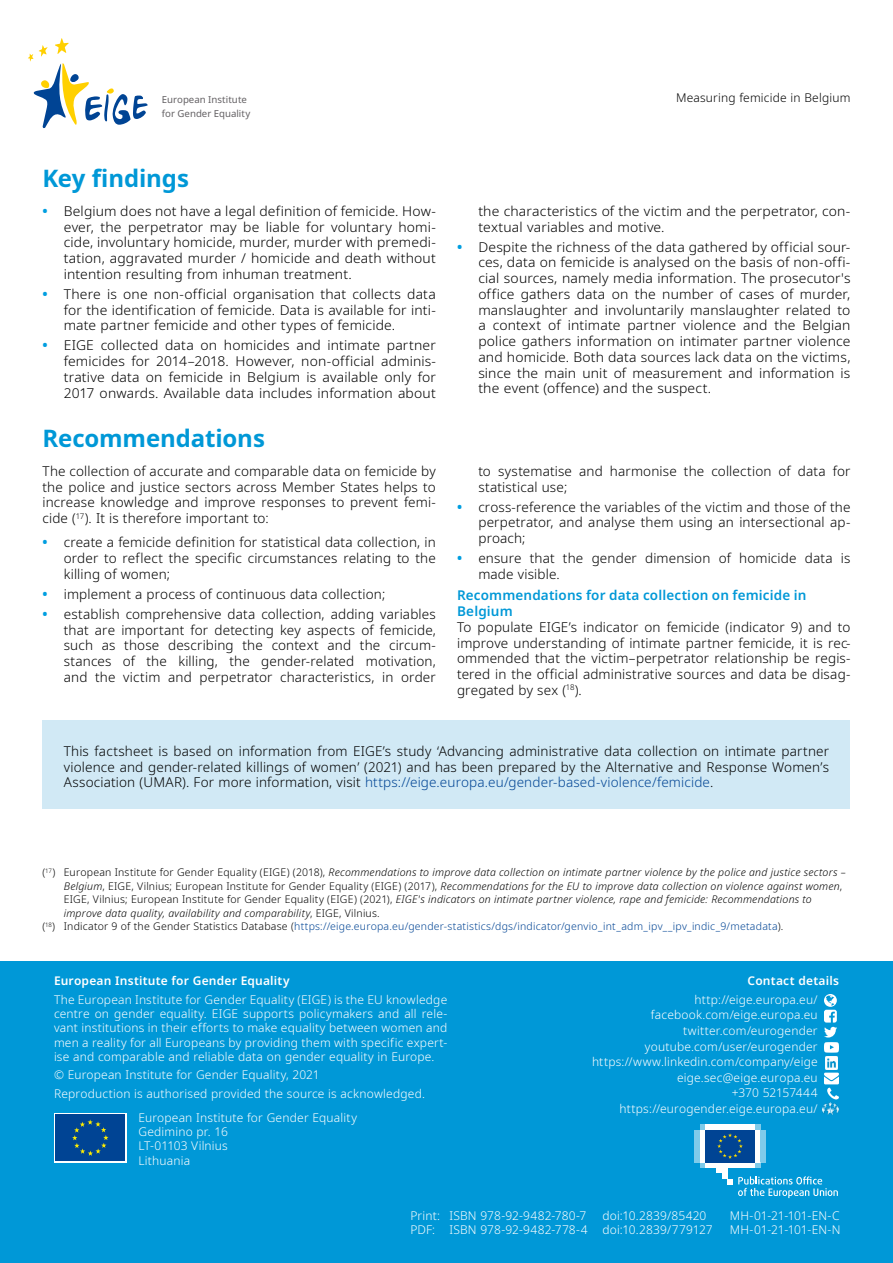
<style>
.page{position:relative;width:893px;height:1263px;background:#fff}
.page>*{position:absolute;margin:0;border:0;box-sizing:border-box;transform-origin:0 0}
.Headlines{font:700 24px "Noto Sans";letter-spacing:-.005em;color:#0098d7}
.Body_text{font:300 13.5px/15.8px "Noto Sans";letter-spacing:.01em;color:#000;text-align:justify}
.Subheadlines{font:600 13.5px/16.5px "Noto Sans";letter-spacing:.01em;color:#0098d7}
.Body_text_intro{font:300 12px/14.2px "Noto Sans";letter-spacing:.015em;color:#fff;text-align:justify}
.Body_text_intro-2{font:600 12px "Noto Sans";letter-spacing:.015em;color:#fff}
.Body_text_intro-3{font:300 12px "Noto Sans";letter-spacing:-.005em;color:#fff}
.t1{font:300 12px "Noto Sans";letter-spacing:.015em;color:#000}
.Footnote{font:italic 300 10.5px/13.5px "Noto Sans";letter-spacing:.02em;color:#000}
.Footnote-2{font:300 10.5px "Noto Sans";letter-spacing:.02em;color:#004494}
.t2{font:9.6px/13.8px "Noto Sans";color:#646164}
.s1{font-weight:700;color:#009ee0}
.s2{color:#004494}
.s3{font-style:normal}
.s4{color:#000}
</style>
<div class="page">
<svg style="left:28px;top:38px;width:120px;height:90px"></svg>
<div style="left:0;top:961px;width:893px;height:302px;background:#0098d7"></div>
<div style="left:54px;top:1113px;width:73px;height:49px;background:#fff"></div>
<div style="left:55px;top:1114px;width:70px;height:47px;background:#004494"></div>
<svg style="left:72px;top:1119px;width:36px;height:37px"></svg>
<div style="left:700px;top:1162px;width:60px;height:6px;background:#7fcbea"></div>
<div style="left:700px;top:1124px;width:60px;height:5px;background:#7fcbea"></div>
<div style="left:705px;top:1124px;width:50px;height:5px;background:#fff"></div>
<div style="left:705px;top:1162px;width:50px;height:6px;background:#fff"></div>
<div style="left:755px;top:1129px;width:5px;height:33px;background:#fff"></div>
<div style="left:760px;top:1129px;width:6px;height:33px;background:#7fcbea"></div>
<div style="left:700px;top:1129px;width:5px;height:33px;background:#fff"></div>
<div style="left:694px;top:1129px;width:6px;height:33px;background:#7fcbea"></div>
<div style="left:716px;top:1162px;width:11px;height:11px;background:#fff"></div>
<div style="left:722px;top:1162px;width:5px;height:17px;background:#fff"></div>
<div style="left:705px;top:1129px;width:50px;height:33px;background:#004494"></div>
<svg style="left:717px;top:1133px;width:26px;height:26px"></svg>
<svg style="left:727px;top:1176px;width:111px;height:22px"></svg>
<svg style="left:824px;top:994px;width:15px;height:105px"></svg>
<img style="left:823px;top:1102px;width:16px;height:12px">
<div style="left:43px;top:720px;width:807px;height:88px;background:#d1e9f5"></div>
<p class="t2" style="left:162px;top:93px;width:90px">European Institute for Gender Equality</p>
<p class="t1" style="left:676px;top:90px;width:176px">Measuring femicide in Belgium</p>
<p class="Headlines" style="left:43px;top:162px;width:148px">Key findings</p>
<p class="Body_text" style="left:64px;top:203px;width:374px;text-indent:-21px"><span class="s1">•</span> Belgium does not have a legal definition of femicide. How&shy;ever, the perpetrator may be liable for voluntary homi&shy;cide, involuntary homicide, murder, murder with premedi&shy;tation, aggravated murder / homicide and death without intention resulting from inhuman treatment.</p>
<p class="Body_text" style="left:64px;top:286px;width:374px;text-indent:-21px"><span class="s1">•</span> There is one non-official organisation that collects data for the identification of femicide. Data is available for inti&shy;mate partner femicide and other types of femicide.</p>
<p class="Body_text" style="left:64px;top:338px;width:374px;text-indent:-21px"><span class="s1">•</span> EIGE collected data on homicides and intimate partner femicides for 2014–2018. However, non-official adminis&shy;trative data on femicide in Belgium is available only for 2017 onwards. Available data includes information about</p>
<p class="Headlines" style="left:43px;top:422px;width:224px">Recommendations</p>
<p class="Body_text" style="left:43px;top:463px;width:395px">The collection of accurate and comparable data on femicide by the police and justice sectors across Member States helps to increase knowledge and improve responses to prevent femi&shy;cide (<sup>17</sup>). It is therefore important to:</p>
<p class="Body_text" style="left:64px;top:535px;width:374px;text-indent:-21px"><span class="s1">•</span> create a femicide definition for statistical data collection, in order to reflect the specific circumstances relating to the killing of women;</p>
<p class="Body_text" style="left:43px;top:586px;width:344px"><span class="s1">•</span> implement a process of continuous data collection;</p>
<p class="Body_text" style="left:64px;top:606px;width:374px;text-indent:-21px"><span class="s1">•</span> establish comprehensive data collection, adding variables that are important for detecting key aspects of femicide, such as those describing the context and the circum&shy;stances of the killing, the gender-related motivation, and the victim and perpetrator characteristics, in order</p>
<p class="Body_text" style="left:478px;top:203px;width:374px">the characteristics of the victim and the perpetrator, con&shy;textual variables and motive.</p>
<p class="Body_text" style="left:478px;top:239px;width:374px;text-indent:-21px"><span class="s1">•</span> Despite the richness of the data gathered by official sour&shy;ces, data on femicide is analysed on the basis of non-offi&shy;cial sources, namely media information. The prosecutor's office gathers data on the number of cases of murder, manslaughter and involuntarily manslaughter related to a context of intimate partner violence and the Belgian police gathers information on intimater partner violence and homicide. Both data sources lack data on the victims, since the main unit of measurement and information is the event (offence) and the suspect.</p>
<p class="Body_text" style="left:478px;top:463px;width:374px">to systematise and harmonise the collection of data for statistical use;</p>
<p class="Body_text" style="left:478px;top:499px;width:374px;text-indent:-21px"><span class="s1">•</span> cross-reference the variables of the victim and those of the perpetrator, and analyse them using an intersectional ap&shy;proach;</p>
<p class="Body_text" style="left:478px;top:551px;width:373px;text-indent:-21px"><span class="s1">•</span> ensure that the gender dimension of homicide data is made visible.</p>
<p class="Subheadlines" style="left:457px;top:587px;width:351px">Recommendations for data collection on femicide in<br>Belgium</p>
<p class="Body_text" style="left:457px;top:619px;width:395px">To populate EIGE’s indicator on femicide (indicator 9) and to improve understanding of intimate partner femicide, it is rec&shy;ommended that the victim–perpetrator relationship be regis&shy;tered in the official administrative sources and data be disag&shy;gregated by sex (<sup>18</sup>).</p>
<p class="Body_text" style="left:64px;top:743px;width:767px">This factsheet is based on information from EIGE’s study ‘Advancing administrative data collection on intimate partner violence and gender-related killings of women’ (2021) and has been prepared by the Alternative and Response Women’s Association (UMAR). For more information, visit <span class="s2">https://eige.europa.eu/gender-based-violence/femicide</span>.</p>
<p class="Footnote" style="left:64px;top:866px;width:784px;text-indent:-21px"><span class="s3">(</span><sup>17</sup><span class="s3">) European Institute for Gender Equality (EIGE) (2018),</span> Recommendations to improve data collection on intimate partner violence by the police and justice sectors – Belgium<span class="s3">, EIGE, Vilnius; European Institute for Gender Equality (EIGE) (2017),</span> Recommendations for the EU to improve data collection on violence against women<span class="s3">, EIGE, Vilnius; European Institute for Gender Equality (EIGE) (2021),</span> EIGE's indicators on intimate partner violence, rape and femicide: Recommendations to improve data quality, availability and comparability<span class="s3">, EIGE, Vilnius.</span></p>
<p class="Footnote-2" style="left:43px;top:919px;width:742px"><span class="s4">(</span><sup>18</sup><span class="s4">) Indicator 9 of the Gender Statistics Database (</span>https://eige.europa.eu/gender-statistics/dgs/indicator/genvio_int_adm_ipv__ipv_indic_9/metadata<span class="s4">).</span></p>
<p class="Body_text_intro-2" style="left:54px;top:972px;width:237px">European Institute for Gender Equality</p>
<p class="Body_text_intro" style="left:54px;top:993px;width:395px">The European Institute for Gender Equality (EIGE) is the EU knowledge centre on gender equality. EIGE supports policymakers and all rele&shy;vant institutions in their efforts to make equality between women and men a reality for all Europeans by providing them with specific expert&shy;ise and comparable and reliable data on gender equality in Europe.</p>
<p class="Body_text_intro" style="left:54px;top:1068px;width:267px">© European Institute for Gender Equality, 2021</p>
<p class="Body_text_intro" style="left:54px;top:1087px;width:373px">Reproduction is authorised provided the source is acknowledged.</p>
<p class="Body_text_intro" style="left:138px;top:1111px;width:220px">European Institute for Gender Equality</p>
<p class="Body_text_intro" style="left:138px;top:1125px;width:91px">Gedimino pr. 16</p>
<p class="Body_text_intro" style="left:138px;top:1139px;width:91px">LT-01103 Vilnius</p>
<p class="Body_text_intro" style="left:138px;top:1153px;width:53px">Lithuania</p>
<p class="Body_text_intro-2" style="left:748px;top:972px;width:93px">Contact details</p>
<p class="Body_text_intro" style="left:695px;top:993px;width:125px">http://eige.europa.eu/</p>
<p class="Body_text_intro" style="left:651px;top:1008px;width:168px">facebook.com/eige.europa.eu</p>
<p class="Body_text_intro" style="left:683px;top:1024px;width:136px">twitter.com/eurogender</p>
<p class="Body_text_intro" style="left:645px;top:1039px;width:174px">youtube.com/user/eurogender</p>
<p class="Body_text_intro" style="left:592px;top:1055px;width:227px">https://www.linkedin.com/company/eige</p>
<p class="Body_text_intro" style="left:677px;top:1070px;width:142px">eige.sec@eige.europa.eu</p>
<p class="Body_text_intro" style="left:732px;top:1086px;width:87px">+370 52157444</p>
<p class="Body_text_intro" style="left:619px;top:1101px;width:200px">https://eurogender.eige.europa.eu/</p>
<p class="Body_text_intro" style="left:410px;top:1208px;width:178px">Print: ISBN 978-92-9482-780-7</p>
<p class="Body_text_intro" style="left:602px;top:1208px;width:106px">doi:10.2839/85420</p>
<p class="Body_text_intro-3" style="left:730px;top:1207px;width:111px">MH-01-21-101-EN-C</p>
<p class="Body_text_intro" style="left:410px;top:1223px;width:304px">PDF: ISBN 978-92-9482-778-4 doi:10.2839/779127</p>
<p class="Body_text_intro-3" style="left:730px;top:1221px;width:112px">MH-01-21-101-EN-N</p>
</div>
